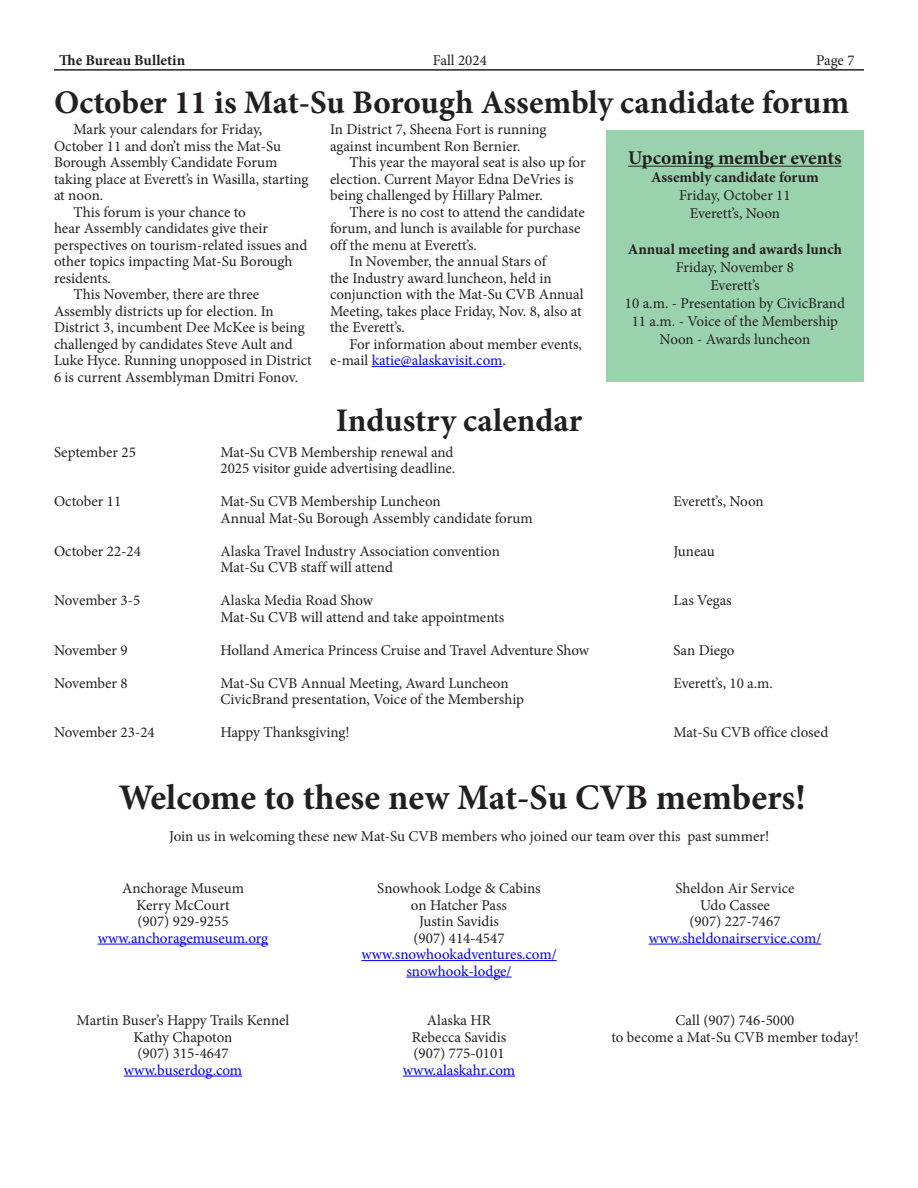
<style>
.page{position:relative;width:918px;height:1188px;background:#fff}
.page>*{position:absolute;margin:0;border:0;box-sizing:border-box;transform-origin:0 0}
.t1{font:700 36px "Minion Pro";color:#231f20}
.t2{font:700 33px "Minion Pro";color:#231f20}
.t3{font:700 19.5px "Minion Pro";letter-spacing:-.005em;color:#231f20}
.t4{font:15px/16.5px "Minion Pro";color:#231f20}
.t5{font:15px/16.5px "Minion Pro";color:#00f;text-align:center}
.t6{font:700 15px "Minion Pro";color:#231f20}
.s1{color:#00f}
.s2{color:#231f20}
</style>
<div class="page">
<hr style="left:54px;top:69px;width:810px;height:2px;background:#231f20">
<hr style="left:98px;top:944px;width:170px;height:1px;background:#00f">
<hr style="left:124px;top:1076px;width:118px;height:1px;background:#00f">
<hr style="left:361px;top:960px;width:196px;height:1px;background:#00f">
<hr style="left:406px;top:977px;width:106px;height:1px;background:#00f">
<hr style="left:403px;top:1076px;width:112px;height:1px;background:#00f">
<hr style="left:649px;top:944px;width:172px;height:1px;background:#00f">
<hr style="left:372px;top:366px;width:130px;height:1px;background:#00f">
<div style="left:606px;top:131px;width:258px;height:251px;background:#9ad2ae"></div>
<hr style="left:628px;top:166px;width:214px;height:1px;background:#231f20">
<p class="t6" style="left:59px;top:50px;width:127px">The Bureau Bulletin</p>
<p class="t4" style="left:433px;top:52px;width:56px">Fall 2024</p>
<p class="t4" style="left:816px;top:52px;width:40px">Page 7</p>
<p class="t2" style="left:54px;top:79px;width:797px">October 11 is Mat-Su Borough Assembly candidate forum</p>
<p class="t4" style="left:54px;top:121px;width:256px;text-indent:20px">Mark your calendars for Friday,<br>October 11 and don’t miss the Mat-Su<br>Borough Assembly Candidate Forum taking place at Everett’s in Wasilla, starting at noon.</p>
<p class="t4" style="left:54px;top:204px;width:255px;text-indent:20px">This forum is your chance to<br>hear Assembly candidates give their perspectives on tourism-related issues and other topics impacting Mat-Su Borough residents.</p>
<p class="t4" style="left:54px;top:286px;width:259px;text-indent:20px">This November, there are three Assembly districts up for election. In District 3, incumbent Dee McKee is being challenged by candidates Steve Ault and Luke Hyce. Running unopposed in District 6 is current Assemblyman Dmitri Fonov.</p>
<p class="t4" style="left:330px;top:121px;width:218px">In District 7, Sheena Fort is running against incumbent Ron Bernier.</p>
<p class="t4" style="left:330px;top:154px;width:257px;text-indent:20px">This year the mayoral seat is also up for election. Current Mayor Edna DeVries is being challenged by Hillary Palmer.</p>
<p class="t4" style="left:330px;top:204px;width:256px;text-indent:20px">There is no cost to attend the candidate forum, and lunch is available for purchase off the menu at Everett’s.</p>
<p class="t4" style="left:330px;top:253px;width:255px;text-indent:20px">In November, the annual Stars of<br>the Industry award luncheon, held in conjunction with the Mat-Su CVB Annual Meeting, takes place Friday, Nov. 8, also at the Everett’s.</p>
<p class="t4" style="left:330px;top:336px;width:253px;text-indent:20px">For information about member events, e-mail <span class="s1">katie@alaskavisit.com</span>.</p>
<p class="t2" style="left:336px;top:398px;width:248px">Industry calendar</p>
<p class="t3" style="left:628px;top:144px;width:215px">Upcoming member events</p>
<p class="t6" style="left:651px;top:167px;width:169px">Assembly candidate forum</p>
<p class="t4" style="left:679px;top:187px;width:113px">Friday, October 11</p>
<p class="t4" style="left:690px;top:205px;width:92px">Everett’s, Noon</p>
<p class="t6" style="left:628px;top:239px;width:216px">Annual meeting and awards lunch</p>
<p class="t4" style="left:676px;top:259px;width:120px">Friday, November 8</p>
<p class="t4" style="left:710px;top:277px;width:51px">Everett’s</p>
<p class="t4" style="left:625px;top:295px;width:222px">10 a.m. - Presentation by CivicBrand</p>
<p class="t4" style="left:632px;top:313px;width:208px">11 a.m. - Voice of the Membership</p>
<p class="t4" style="left:660px;top:331px;width:152px">Noon - Awards luncheon</p>
<p class="t4" style="left:54px;top:444px;width:83px">September 25</p>
<p class="t4" style="left:220px;top:444px;width:236px">Mat-Su CVB Membership renewal and<br>2025 visitor guide advertising deadline.</p>
<p class="t4" style="left:54px;top:493px;width:69px">October 11</p>
<p class="t4" style="left:220px;top:493px;width:222px">Mat-Su CVB Membership Luncheon</p>
<p class="t4" style="left:674px;top:493px;width:92px">Everett’s, Noon</p>
<p class="t4" style="left:220px;top:510px;width:314px">Annual Mat-Su Borough Assembly candidate forum</p>
<p class="t4" style="left:54px;top:543px;width:89px">October 22-24</p>
<p class="t4" style="left:220px;top:543px;width:281px">Alaska Travel Industry Association convention</p>
<p class="t4" style="left:674px;top:543px;width:43px">Juneau</p>
<p class="t4" style="left:220px;top:559px;width:174px">Mat-Su CVB staff will attend</p>
<p class="t4" style="left:54px;top:592px;width:88px">November 3-5</p>
<p class="t4" style="left:220px;top:592px;width:154px">Alaska Media Road Show</p>
<p class="t4" style="left:674px;top:592px;width:60px">Las Vegas</p>
<p class="t4" style="left:220px;top:609px;width:285px">Mat-Su CVB will attend and take appointments</p>
<p class="t4" style="left:54px;top:642px;width:75px">November 9</p>
<p class="t4" style="left:220px;top:642px;width:370px">Holland America Princess Cruise and Travel Adventure Show</p>
<p class="t4" style="left:674px;top:642px;width:63px">San Diego</p>
<p class="t4" style="left:54px;top:675px;width:75px">November 8</p>
<p class="t4" style="left:220px;top:675px;width:290px">Mat-Su CVB Annual Meeting, Award Luncheon</p>
<p class="t4" style="left:674px;top:675px;width:101px">Everett’s, 10 a.m.</p>
<p class="t4" style="left:220px;top:691px;width:305px">CivicBrand presentation, Voice of the Membership</p>
<p class="t4" style="left:54px;top:724px;width:102px">November 23-24</p>
<p class="t4" style="left:220px;top:724px;width:131px">Happy Thanksgiving!</p>
<p class="t4" style="left:674px;top:724px;width:156px">Mat-Su CVB office closed</p>
<p class="t1" style="left:119px;top:773px;width:688px">Welcome to these new Mat-Su CVB members!</p>
<p class="t4" style="left:169px;top:828px;width:602px">Join us in welcoming these new Mat-Su CVB members who joined our team over this past summer!</p>
<p class="t4" style="left:122px;top:880px;width:123px;text-align:center">Anchorage Museum<br>Kerry McCourt</p>
<p class="t4" style="left:137px;top:913px;width:93px">(907) 929-9255</p>
<p class="t5" style="left:98px;top:930px;width:172px">www.anchoragemuseum.org</p>
<p class="t4" style="left:77px;top:1012px;width:214px;text-align:center">Martin Buser’s Happy Trails Kennel<br>Kathy Chapoton</p>
<p class="t4" style="left:137px;top:1045px;width:93px">(907) 315-4647</p>
<p class="t5" style="left:124px;top:1062px;width:120px">www.buserdog.com</p>
<p class="t4" style="left:361px;top:880px;width:197px;text-align:center">Snowhook Lodge &amp; Cabins<br>on Hatcher Pass<br>Justin Savidis<br>(907) 414-4547 <span class="s1">www.snowhookadventures.com/ snowhook-lodge/</span></p>
<p class="t4" style="left:403px;top:1012px;width:114px;text-align:center">Alaska HR<br>Rebecca Savidis (907) 775-0101 <span class="s1">www.alaskahr.com</span></p>
<p class="t4" style="left:676px;top:880px;width:120px;text-align:center">Sheldon Air Service<br>Udo Cassee</p>
<p class="t5" style="left:649px;top:913px;width:174px"><span class="s2">(907) 227-7467 </span>www.sheldonairservice.com/</p>
<p class="t4" style="left:611px;top:1012px;width:249px;text-align:center">Call (907) 746-5000<br>to become a Mat-Su CVB member today!</p>
</div>
